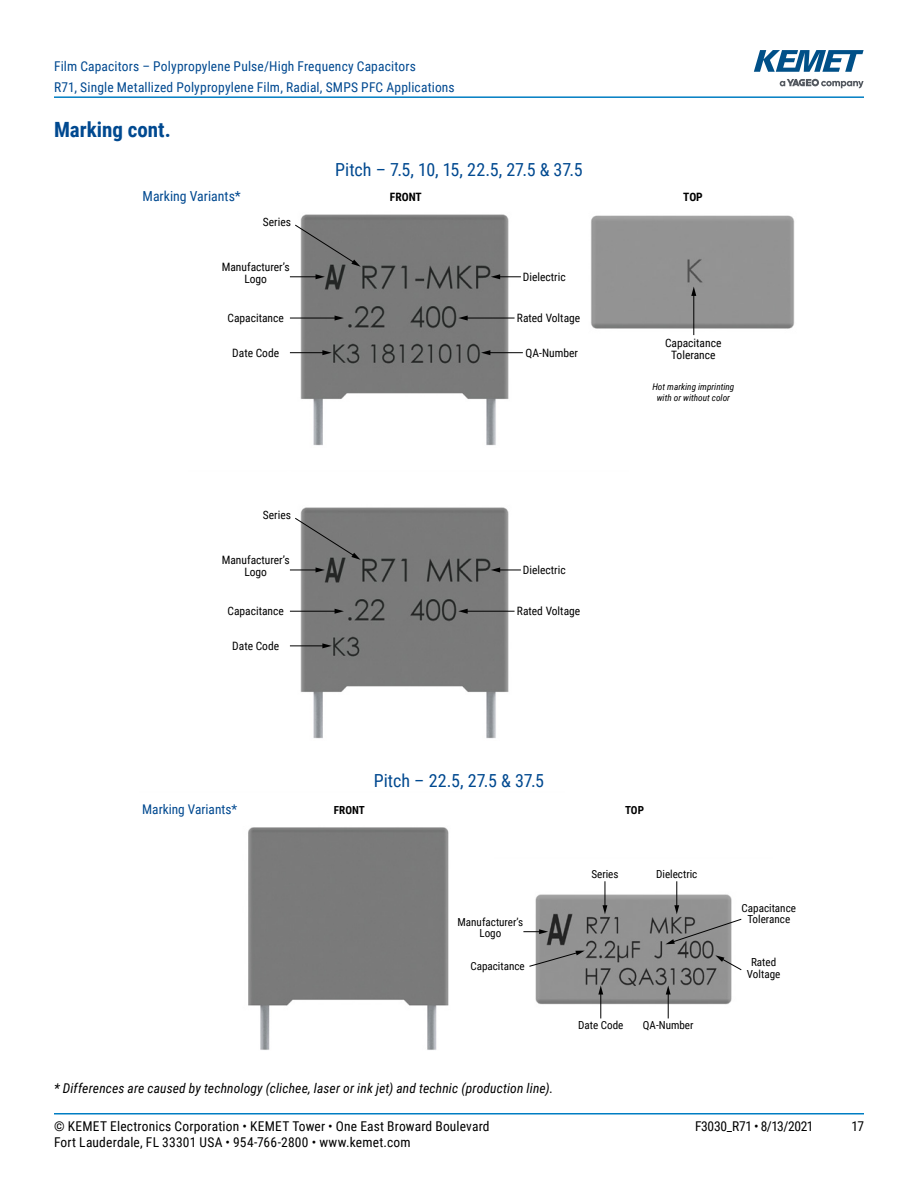
<style>
.page{position:relative;width:918px;height:1188px;background:#fff}
.page>*{position:absolute;margin:0;border:0;box-sizing:border-box;transform-origin:0 0}
.t1{font:700 21px "Roboto Condensed";color:#004990}
.t2{font:18px "Roboto Condensed";color:#004990}
.t3{font:13.8px "Roboto Condensed";color:#004990}
.t4{font:13.5px/21px "Roboto Condensed";letter-spacing:.01em;color:#004990}
.t5{font:13.5px "Roboto Condensed";letter-spacing:.015em;color:#000}
.t6{font:italic 13.5px "Roboto Condensed";letter-spacing:.015em;color:#000}
.t7{font:13.5px "Roboto Condensed";letter-spacing:-.025em;color:#000}
.t8{font:13.35px "Roboto Condensed";color:#004990}
.t9{font:11.55px/11.6px "Roboto Condensed";color:#000;text-align:center}
.t10{font:700 11.55px "Roboto Condensed";color:#000}
.t11{font:11.1px/11.1px "Roboto Condensed";color:#000;text-align:center}
.t12{font:700 11.1px "Roboto Condensed";color:#000}
.t13{font:italic 9.15px/11.1px "Roboto Condensed";color:#000;text-align:center}
</style>
<div class="page">
<hr style="left:54px;top:1113px;width:810px;height:2px;background:#007dc3">
<hr style="left:54px;top:96px;width:810px;height:2px;background:#007dc3">
<svg style="left:780px;top:79px;width:84px;height:9px"></svg>
<svg style="left:754px;top:50px;width:110px;height:22px"></svg>
<img style="left:289px;top:214px;width:234px;height:525px">
<img style="left:591px;top:215px;width:204px;height:121px">
<hr style="left:693px;top:294px;width:1px;height:41px;background:#000">
<svg style="left:691px;top:287px;width:5px;height:9px"></svg>
<svg style="left:294px;top:224px;width:67px;height:43px;background:#838484"></svg>
<svg style="left:290px;top:274px;width:35px;height:5px"></svg>
<hr style="left:290px;top:318px;width:46px;height:1px;background:#000">
<svg style="left:335px;top:316px;width:9px;height:5px"></svg>
<svg style="left:491px;top:274px;width:30px;height:5px"></svg>
<hr style="left:290px;top:352px;width:34px;height:1px;background:#000">
<svg style="left:322px;top:350px;width:10px;height:5px"></svg>
<hr style="left:489px;top:352px;width:34px;height:1px;background:#000">
<svg style="left:481px;top:350px;width:9px;height:5px"></svg>
<hr style="left:466px;top:318px;width:49px;height:1px;background:#000">
<svg style="left:458px;top:316px;width:10px;height:5px"></svg>
<svg style="left:294px;top:517px;width:67px;height:43px;background:#838484"></svg>
<svg style="left:290px;top:567px;width:35px;height:5px"></svg>
<hr style="left:290px;top:611px;width:46px;height:1px;background:#000">
<svg style="left:335px;top:609px;width:9px;height:5px"></svg>
<svg style="left:491px;top:567px;width:30px;height:5px"></svg>
<hr style="left:290px;top:645px;width:34px;height:1px;background:#000">
<svg style="left:322px;top:643px;width:10px;height:5px"></svg>
<hr style="left:466px;top:611px;width:49px;height:1px;background:#000">
<svg style="left:458px;top:609px;width:10px;height:5px"></svg>
<img style="left:248px;top:827px;width:201px;height:223px">
<img style="left:535px;top:894px;width:197px;height:125px">
<svg style="left:523px;top:929px;width:25px;height:5px"></svg>
<svg style="left:715px;top:955px;width:27px;height:16px"></svg>
<svg style="left:603px;top:881px;width:4px;height:33px"></svg>
<svg style="left:665px;top:881px;width:77px;height:63px"></svg>
<svg style="left:666px;top:985px;width:5px;height:33px"></svg>
<svg style="left:529px;top:951px;width:56px;height:16px"></svg>
<svg style="left:598px;top:985px;width:5px;height:33px"></svg>
<p class="t4" style="left:54px;top:55px;width:402px">Film Capacitors – Polypropylene Pulse/High Frequency Capacitors<br>R71, Single Metallized Polypropylene Film, Radial, SMPS PFC Applications</p>
<h1 class="t1" style="left:54px;top:115px;width:118px">Marking cont.</h1>
<h2 class="t2" style="left:335px;top:157px;width:249px">Pitch – 7.5, 10, 15, 22.5, 27.5 &amp; 37.5</h2>
<p class="t10" style="left:390px;top:188px;width:33px">FRONT</p>
<p class="t10" style="left:683px;top:188px;width:21px">TOP</p>
<p class="t3" style="left:143px;top:187px;width:100px">Marking Variants*</p>
<p class="t9" style="left:263px;top:216px;width:30px">Series</p>
<p class="t9" style="left:222px;top:261px;width:70px">Manufacturer’s<br>Logo</p>
<p class="t9" style="left:228px;top:312px;width:58px">Capacitance</p>
<p class="t9" style="left:517px;top:312px;width:65px">Rated Voltage</p>
<p class="t9" style="left:232px;top:347px;width:48px">Date Code</p>
<p class="t9" style="left:526px;top:347px;width:54px">QA-Number</p>
<p class="t9" style="left:523px;top:271px;width:44px">Dielectric</p>
<p class="t9" style="left:263px;top:509px;width:30px">Series</p>
<p class="t9" style="left:222px;top:554px;width:70px">Manufacturer’s<br>Logo</p>
<p class="t9" style="left:228px;top:605px;width:58px">Capacitance</p>
<p class="t9" style="left:517px;top:605px;width:65px">Rated Voltage</p>
<p class="t9" style="left:232px;top:640px;width:48px">Date Code</p>
<p class="t9" style="left:523px;top:564px;width:44px">Dielectric</p>
<p class="t9" style="left:665px;top:337px;width:58px">Capacitance<br>Tolerance</p>
<p class="t13" style="left:652px;top:381px;width:83px">Hot marking imprinting with or without color</p>
<p class="t8" style="left:142px;top:800px;width:96px">Marking Variants*</p>
<h2 class="t2" style="left:374px;top:768px;width:172px">Pitch – 22.5, 27.5 &amp; 37.5</h2>
<p class="t12" style="left:334px;top:802px;width:32px">FRONT</p>
<p class="t12" style="left:625px;top:802px;width:20px">TOP</p>
<p class="t11" style="left:458px;top:916px;width:67px">Manufacturer’s<br>Logo</p>
<p class="t11" style="left:470px;top:960px;width:56px">Capacitance</p>
<p class="t6" style="left:54px;top:1079px;width:501px">* Differences are caused by technology (clichee, laser or ink jet) and technic (production line).</p>
<p class="t11" style="left:591px;top:868px;width:29px">Series</p>
<p class="t11" style="left:656px;top:868px;width:43px">Dielectric</p>
<p class="t11" style="left:578px;top:1019px;width:47px">Date Code</p>
<p class="t11" style="left:643px;top:1019px;width:52px">QA-Number</p>
<p class="t11" style="left:742px;top:902px;width:56px">Capacitance<br>Tolerance</p>
<p class="t11" style="left:747px;top:957px;width:35px">Rated<br>Voltage</p>
<p class="t5" style="left:54px;top:1116px;width:437px">© KEMET Electronics Corporation • KEMET Tower • One East Broward Boulevard</p>
<p class="t7" style="left:695px;top:1116px;width:120px">F3030_R71 • 8/13/2021</p>
<p class="t5" style="left:852px;top:1116px;width:14px">17</p>
<p class="t5" style="left:54px;top:1133px;width:358px">Fort Lauderdale, FL 33301 USA • 954-766-2800 • www.kemet.com</p>
</div>
